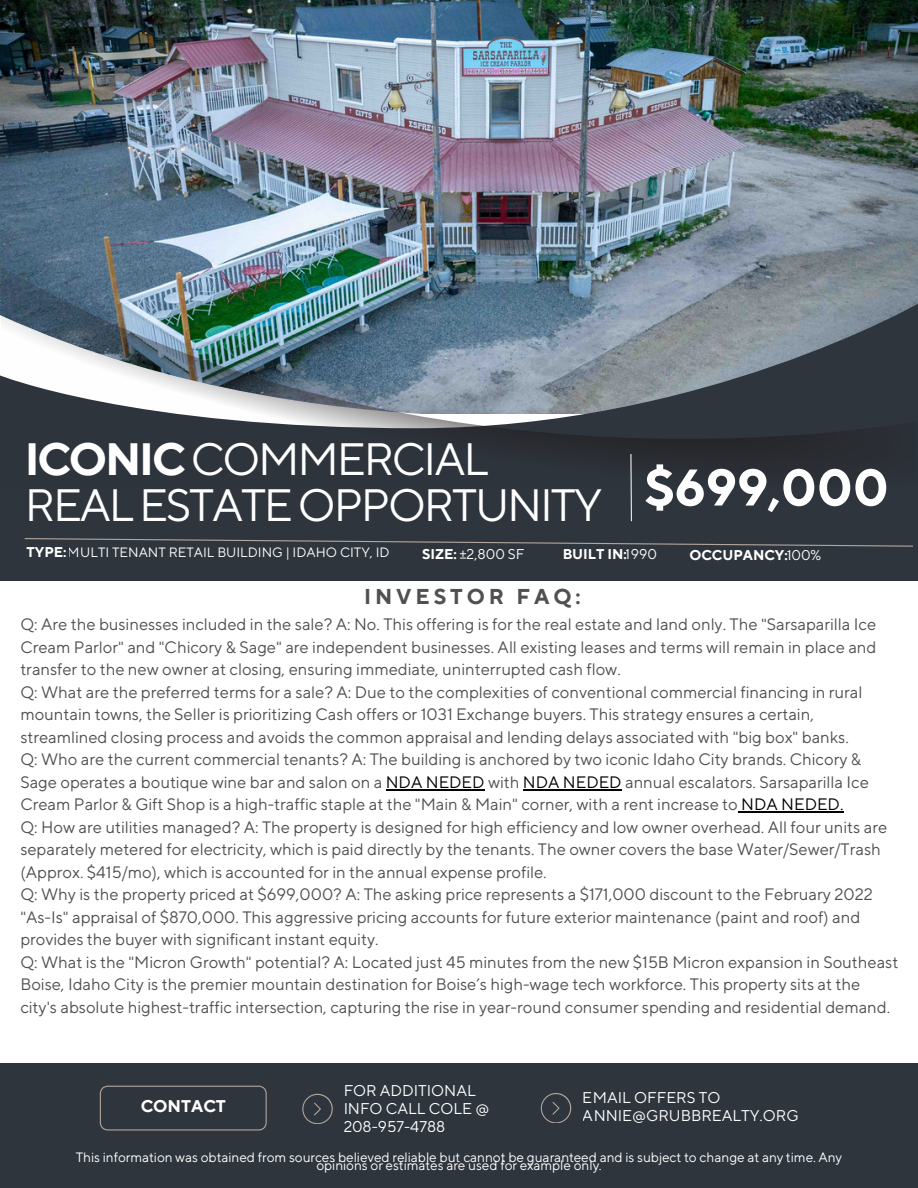
<style>
.page{position:relative;width:918px;height:1188px;background:#fff}
.page>*{position:absolute;margin:0;border:0;box-sizing:border-box;transform-origin:0 0}
.t1{font:700 51.45px "TT Norms Pro";color:#fff}
.t2{font:45.15px/46.2px "TT Norms Pro";letter-spacing:-.05em;color:#fff}
.t3{font:700 21.45px "TT Norms Pro";letter-spacing:.185em;color:#505050}
.t4{font:700 16.95px "TT Norms Pro";color:#fff}
.t5{font:16.5px/22.5px "TT Norms Pro";color:#505050}
.t6{font:15.45px/18px "TT Norms Pro";color:#fff}
.t7{font:700 14.1px "TT Norms Pro";color:#fff}
.t8{font:14.1px "TT Norms Pro";color:#fff}
.t9{font:13.5px "TT Norms Pro";color:#fff}
.s1{font-weight:700}
.s2{font-weight:700;font-size:14.1px}
.s3{font-weight:400}
.s4{color:#000}
</style>
<div class="page">
<img style="left:0;top:0;width:918px;height:304px">
<div style="left:0;top:454px;width:918px;height:127px;background:#2e353d"></div>
<div style="left:0;top:1063px;width:918px;height:125px;background:#2e353d"></div>
<img style="left:1px;top:266px;width:916px;height:200px">
<svg style="left:100px;top:1086px;width:166px;height:45px"></svg>
<svg style="left:24px;top:538px;width:889px;height:9px"></svg>
<svg style="left:302px;top:1094px;width:31px;height:30px"></svg>
<svg style="left:541px;top:1093px;width:30px;height:30px"></svg>
<hr style="left:386px;top:789px;width:99px;height:1px;background:#000">
<hr style="left:523px;top:789px;width:99px;height:1px;background:#000">
<hr style="left:738px;top:812px;width:105px;height:1px;background:#000">
<svg style="left:630px;top:453px;width:3px;height:69px"></svg>
<p class="t2" style="left:25px;top:438px;width:579px"><span class="s1">ICONIC</span> COMMERCIAL<br>REAL ESTATE OPPORTUNITY</p>
<p class="t9" style="left:27px;top:544px;width:365px"><span class="s2">TYPE:</span>MULTI TENANT RETAIL BUILDING | IDAHO CITY, ID</p>
<p class="t8" style="left:422px;top:546px;width:104px"><span class="s1">SIZE:</span> ±2,800 SF</p>
<p class="t7" style="left:563px;top:546px;width:96px">BUILT IN:<span class="s3">1990</span></p>
<h1 class="t1" style="left:644px;top:457px;width:246px">$699,000</h1>
<p class="t7" style="left:689px;top:547px;width:134px">OCCUPANCY:<span class="s3">100%</span></p>
<p class="t3" style="left:364px;top:584px;width:218px">INVESTOR FAQ:</p>
<p class="t5" style="left:20px;top:614px;width:857px;text-align:justify">Q: Are the businesses included in the sale? A: No. This offering is for the real estate and land only. The "Sarsaparilla Ice Cream Parlor" and "Chicory &amp; Sage" are independent businesses. All existing leases and terms will remain in place and transfer to the new owner at closing, ensuring immediate, uninterrupted cash flow.</p>
<p class="t5" style="left:20px;top:682px;width:844px">Q: What are the preferred terms for a sale? A: Due to the complexities of conventional commercial financing in rural mountain towns, the Seller is prioritizing Cash offers or 1031 Exchange buyers. This strategy ensures a certain, streamlined closing process and avoids the common appraisal and lending delays associated with "big box" banks.</p>
<p class="t5" style="left:20px;top:749px;width:850px">Q: Who are the current commercial tenants? A: The building is anchored by two iconic Idaho City brands. Chicory &amp;<br>Sage operates a boutique wine bar and salon on a <span class="s4">NDA NEDED</span> with <span class="s4">NDA NEDED</span> annual escalators. Sarsaparilla Ice<br>Cream Parlor &amp; Gift Shop is a high-traffic staple at the "Main &amp; Main" corner, with a rent increase to <span class="s4">NDA NEDED.</span></p>
<p class="t5" style="left:20px;top:817px;width:868px">Q: How are utilities managed? A: The property is designed for high efficiency and low owner overhead. All four units are separately metered for electricity, which is paid directly by the tenants. The owner covers the base Water/Sewer/Trash (Approx. $415/mo), which is accounted for in the annual expense profile.</p>
<p class="t5" style="left:20px;top:884px;width:854px">Q: Why is the property priced at $699,000? A: The asking price represents a $171,000 discount to the February 2022 "As-Is" appraisal of $870,000. This aggressive pricing accounts for future exterior maintenance (paint and roof) and provides the buyer with significant instant equity.</p>
<p class="t5" style="left:20px;top:952px;width:879px">Q: What is the "Micron Growth" potential? A: Located just 45 minutes from the new $15B Micron expansion in Southeast<br>Boise, Idaho City is the premier mountain destination for Boise’s high-wage tech workforce. This property sits at the city's absolute highest-traffic intersection, capturing the rise in year-round consumer spending and residential demand.</p>
<p class="t4" style="left:141px;top:1096px;width:87px">CONTACT</p>
<p class="t6" style="left:344px;top:1082px;width:147px">FOR ADDITIONAL<br>INFO CALL COLE @<br>208-957-4788</p>
<p class="t6" style="left:583px;top:1089px;width:217px">EMAIL OFFERS TO<br>ANNIE@GRUBBREALTY.ORG</p>
<p class="t9" style="left:76px;top:1149px;width:768px">This information was obtained from sources believed reliable but cannot be guaranteed and is subject to change at any time. Any</p>
<p class="t9" style="left:316px;top:1157px;width:287px">opinions or estimates are used for example only.</p>
</div>
